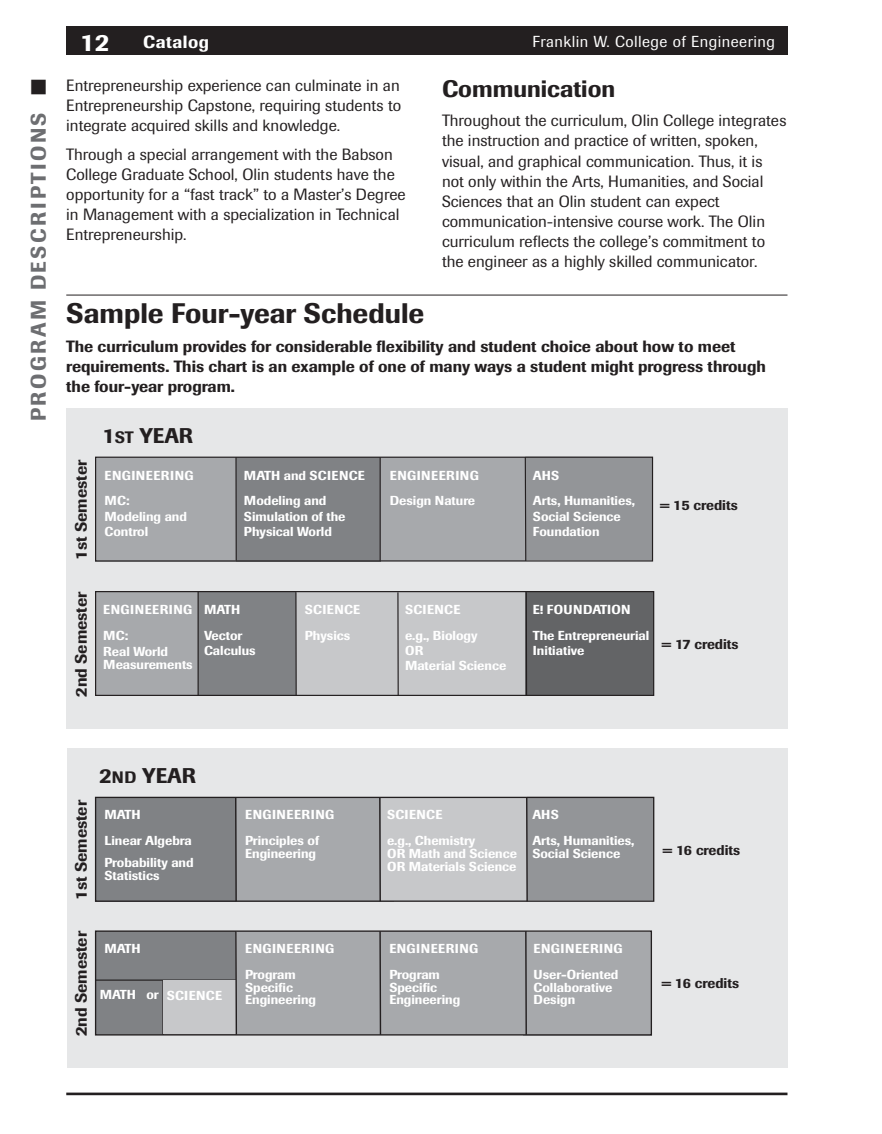
<style>
.page{position:relative;width:882px;height:1134px;background:#fff}
.page>*{position:absolute;margin:0;border:0;box-sizing:border-box;transform-origin:0 0}
.t1{font:500 28px "Imago";color:#231f20}
.t2{font:500 24.5px "Imago";color:#fff}
.t3{font:500 23.62px "Imago";color:#231f20}
.t4{font:500 21.18px "Imago";color:#231f20}
.t5{font:500 21px "Imago";letter-spacing:.12em;color:#6d6e71}
.t6{font:500 17.5px "Imago";letter-spacing:.03em;color:#fff}
.t7{font:500 16.45px "Imago";color:#231f20}
.t8{font:16.1px/20.1px "Imago";color:#231f20}
.t9{font:500 16.1px/20.1px "Imago";color:#231f20}
.t10{font:15.75px "Imago";letter-spacing:.03em;color:#fff}
.t11{font:500 14px "Imago";color:#231f20}
.t12{font:500 12.95px/25.7px "Imago";color:#fff}
.t13{font:500 12.95px/25.7px "Imago";letter-spacing:.03em;color:#fff}
.t14{font:500 12.95px/25.7px "Imago";letter-spacing:.04em;color:#fff}
.t15{font:500 12.95px "Imago";letter-spacing:.02em;color:#fff}
.s1{color:#231f20}
.s2{font-size:16.45px}
</style>
<div class="page">
<div style="left:66px;top:26px;width:722px;height:29px;background:#231f20"></div>
<hr style="left:66px;top:1093px;width:721px;height:2px;background:#231f20">
<div style="left:66px;top:408px;width:722px;height:321px;background:#e6e7e8"></div>
<div style="left:67px;top:748px;width:721px;height:320px;background:#e6e7e8"></div>
<div style="left:96px;top:457px;width:140px;height:104px;background:#a7a9ac"></div>
<div style="left:236px;top:457px;width:145px;height:104px;background:#808285"></div>
<div style="left:380px;top:457px;width:146px;height:104px;background:#a7a9ac"></div>
<div style="left:525px;top:457px;width:128px;height:104px;background:#939598"></div>
<div style="left:95px;top:592px;width:103px;height:104px;background:#a7a9ac"></div>
<div style="left:198px;top:592px;width:98px;height:104px;background:#808285"></div>
<div style="left:296px;top:592px;width:99px;height:103px;background:#c7c8ca"></div>
<div style="left:397px;top:592px;width:133px;height:103px;background:#c7c8ca"></div>
<div style="left:526px;top:591px;width:128px;height:104px;background:#636466"></div>
<div style="left:95px;top:457px;width:558px;height:105px;border:1px solid #231f20"></div>
<div style="left:95px;top:591px;width:559px;height:105px;border:1px solid #231f20"></div>
<div style="left:96px;top:797px;width:140px;height:105px;background:#808285"></div>
<div style="left:237px;top:798px;width:157px;height:103px;background:#a7a9ac"></div>
<div style="left:381px;top:797px;width:146px;height:104px;background:#c7c8ca"></div>
<div style="left:527px;top:797px;width:127px;height:104px;background:#939598"></div>
<div style="left:96px;top:932px;width:140px;height:103px;background:#808285"></div>
<div style="left:237px;top:932px;width:158px;height:103px;background:#a7a9ac"></div>
<div style="left:381px;top:931px;width:146px;height:104px;background:#a7a9ac"></div>
<div style="left:523px;top:932px;width:128px;height:103px;background:#a7a9ac"></div>
<div style="left:95px;top:797px;width:559px;height:105px;border:1px solid #231f20"></div>
<hr style="left:235px;top:457px;width:2px;height:103px;background:#231f20">
<hr style="left:525px;top:457px;width:1px;height:104px;background:#231f20">
<hr style="left:295px;top:592px;width:2px;height:104px;background:#231f20">
<hr style="left:526px;top:592px;width:1px;height:104px;background:#231f20">
<hr style="left:397px;top:592px;width:2px;height:104px;background:#231f20">
<hr style="left:235px;top:798px;width:2px;height:103px;background:#231f20">
<hr style="left:379px;top:798px;width:2px;height:103px;background:#231f20">
<hr style="left:526px;top:798px;width:2px;height:103px;background:#231f20">
<hr style="left:379px;top:931px;width:2px;height:104px;background:#231f20">
<hr style="left:525px;top:931px;width:2px;height:104px;background:#231f20">
<hr style="left:162px;top:981px;width:2px;height:54px;background:#231f20">
<hr style="left:95px;top:980px;width:141px;height:1px;background:#231f20">
<div style="left:164px;top:981px;width:73px;height:53px;background:#c7c8ca"></div>
<hr style="left:380px;top:457px;width:1px;height:104px;background:#231f20">
<hr style="left:198px;top:592px;width:1px;height:104px;background:#231f20">
<div style="left:95px;top:930px;width:557px;height:106px;border:1px solid #231f20"></div>
<hr style="left:235px;top:931px;width:2px;height:104px;background:#231f20">
<hr style="left:66px;top:295px;width:721px;height:1px;background:#231f20">
<h2 class="t2" style="left:80px;top:27px;width:31px">12</h2>
<p class="t6" style="left:143px;top:31px;width:67px">Catalog</p>
<p class="t10" style="left:533px;top:32px;width:244px">Franklin W. College of Engineering</p>
<h3 class="t5" style="left:26px;top:421px;width:344px;rotate:-90deg">PROGRAM DESCRIPTIONS <span class="s1">■</span></h3>
<p class="t8" style="left:66px;top:75px;width:336px;text-align:justify">Entrepreneurship experience can culminate in an Entrepreneurship Capstone, requiring students to integrate acquired skills and knowledge.</p>
<h3 class="t3" style="left:442px;top:75px;width:175px">Communication</h3>
<p class="t8" style="left:442px;top:111px;width:346px">Throughout the curriculum, Olin College integrates the instruction and practice of written, spoken, visual, and graphical communication. Thus, it is not only within the Arts, Humanities, and Social Sciences that an Olin student can expect communication-intensive course work. The Olin curriculum reflects the college’s commitment to the engineer as a highly skilled communicator.</p>
<p class="t8" style="left:66px;top:144px;width:341px">Through a special arrangement with the Babson College Graduate School, Olin students have the opportunity for a “fast track” to a Master’s Degree in Management with a specialization in Technical Entrepreneurship.</p>
<h1 class="t1" style="left:66px;top:296px;width:360px">Sample Four-year Schedule</h1>
<p class="t9" style="left:66px;top:336px;width:701px">The curriculum provides for considerable flexibility and student choice about how to meet requirements. This chart is an example of one of many ways a student might progress through the four-year program.</p>
<p class="t7" style="left:71px;top:560px;width:101px;rotate:-90deg">1st Semester</p>
<p class="t7" style="left:71px;top:697px;width:107px;rotate:-90deg">2nd Semester</p>
<h3 class="t4" style="left:103px;top:422px;width:92px">1<span class="s2">ST</span> YEAR</h3>
<p class="t14" style="left:105px;top:462px;width:90px">ENGINEERING<br>MC:</p>
<p class="t12" style="left:105px;top:508px;width:84px;line-height:15.2px">Modeling and<br>Control</p>
<p class="t12" style="left:244px;top:462px;width:122px">MATH and SCIENCE<br>Modeling and</p>
<p class="t12" style="left:244px;top:508px;width:103px;line-height:15.2px">Simulation of the<br>Physical World</p>
<p class="t12" style="left:390px;top:462px;width:90px">ENGINEERING<br>Design Nature</p>
<p class="t12" style="left:533px;top:462px;width:104px">AHS<br>Arts, Humanities,</p>
<p class="t12" style="left:533px;top:508px;width:89px;line-height:15.2px">Social Science<br>Foundation</p>
<p class="t11" style="left:660px;top:496px;width:79px">= 15 credits</p>
<p class="t14" style="left:103px;top:596px;width:90px">ENGINEERING<br>MC:</p>
<p class="t12" style="left:103px;top:645px;width:91px;line-height:13px">Real World<br>Measurements</p>
<p class="t12" style="left:204px;top:596px;width:40px">MATH<br>Vector</p>
<p class="t12" style="left:204px;top:638px;width:53px">Calculus</p>
<p class="t12" style="left:305px;top:596px;width:57px">SCIENCE<br>Physics</p>
<p class="t12" style="left:405px;top:596px;width:74px">SCIENCE e.g., Biology</p>
<p class="t12" style="left:405px;top:643px;width:103px;line-height:15.2px">OR<br>Material Science</p>
<p class="t12" style="left:533px;top:597px;width:118px">E! FOUNDATION<br>The Entrepreneurial</p>
<p class="t12" style="left:533px;top:638px;width:53px">Initiative</p>
<p class="t11" style="left:662px;top:635px;width:78px">= 17 credits</p>
<p class="t7" style="left:71px;top:900px;width:101px;rotate:-90deg">1st Semester</p>
<p class="t7" style="left:71px;top:1036px;width:107px;rotate:-90deg">2nd Semester</p>
<h3 class="t4" style="left:100px;top:763px;width:98px">2<span class="s2">ND</span> YEAR</h3>
<p class="t12" style="left:104px;top:802px;width:89px">MATH<br>Linear Algebra</p>
<p class="t12" style="left:104px;top:856px;width:91px;line-height:13px">Probability and<br>Statistics</p>
<p class="t12" style="left:245px;top:802px;width:90px">ENGINEERING<br>Principles of</p>
<p class="t12" style="left:245px;top:840px;width:72px">Engineering</p>
<p class="t12" style="left:104px;top:935px;width:38px">MATH</p>
<p class="t13" style="left:245px;top:935px;width:90px">ENGINEERING<br>Program</p>
<p class="t12" style="left:245px;top:981px;width:72px;line-height:13px">Specific<br>Engineering</p>
<p class="t12" style="left:100px;top:982px;width:61px">MATH or</p>
<p class="t15" style="left:167px;top:987px;width:57px">SCIENCE</p>
<p class="t12" style="left:387px;top:802px;width:90px">SCIENCE<br>e.g., Chemistry</p>
<p class="t12" style="left:387px;top:847px;width:132px;line-height:13px">OR Math and Science<br>OR Materials Science</p>
<p class="t12" style="left:532px;top:802px;width:104px">AHS<br>Arts, Humanities,</p>
<p class="t12" style="left:532px;top:840px;width:89px">Social Science</p>
<p class="t11" style="left:663px;top:841px;width:79px">= 16 credits</p>
<p class="t13" style="left:389px;top:935px;width:90px">ENGINEERING<br>Program</p>
<p class="t12" style="left:389px;top:981px;width:72px;line-height:13px">Specific<br>Engineering</p>
<p class="t12" style="left:534px;top:935px;width:90px">ENGINEERING<br>User-Oriented</p>
<p class="t12" style="left:534px;top:974px;width:80px">Collaborative</p>
<p class="t12" style="left:534px;top:987px;width:43px">Design</p>
<p class="t11" style="left:662px;top:975px;width:79px">= 16 credits</p>
</div>
